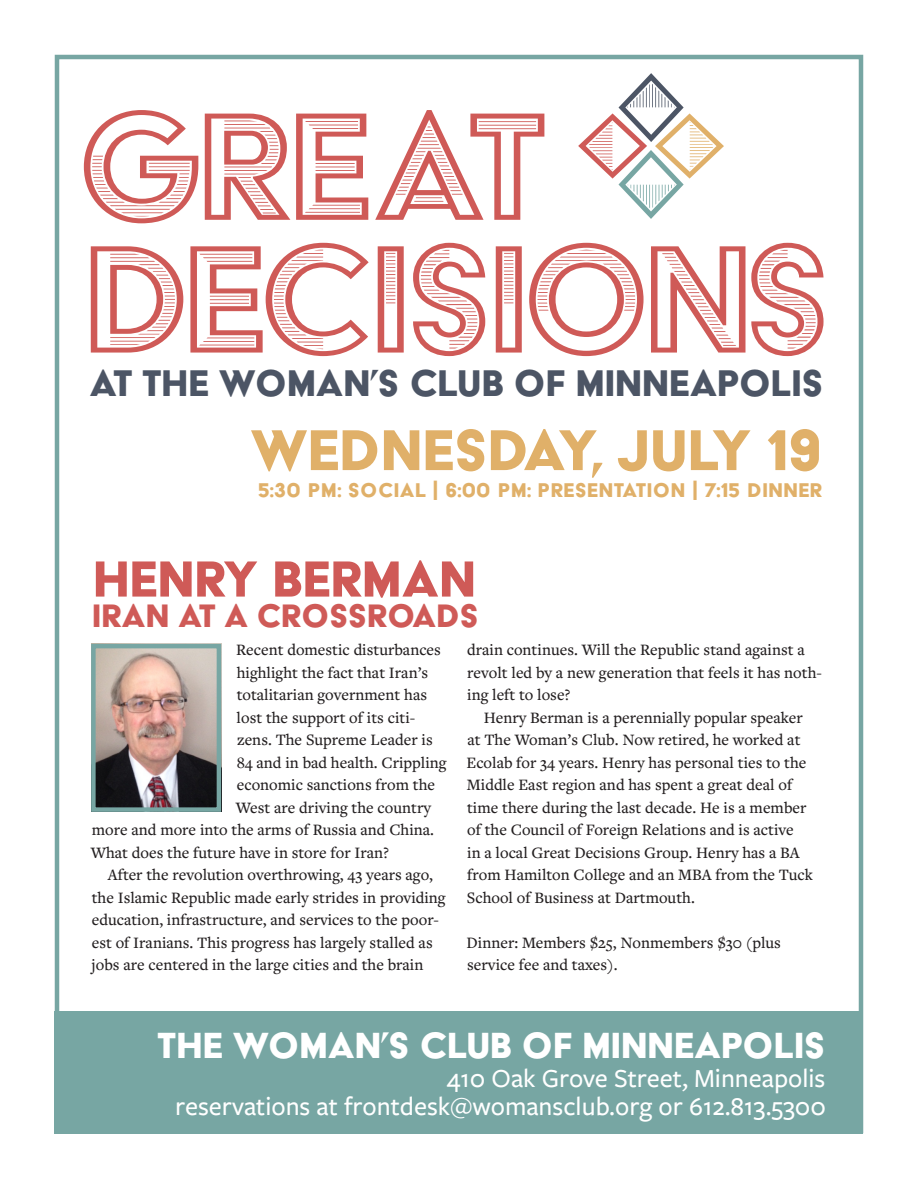
<style>
.page{position:relative;width:918px;height:1188px;background:#fff}
.page>*{position:absolute;margin:0;border:0;box-sizing:border-box;transform-origin:0 0}
.t1{font:177px/132.8px "Acier BAT Text Gris";letter-spacing:-.06em;color:#cf5a57}
.t2{font:66.3px "Acier BAT Text Solid";color:#e0b069}
.t3{font:58.5px "Acier BAT Text Solid";color:#cf5a57}
.t4{font:42.9px "Acier BAT Text Solid";color:#4c5565}
.t5{font:42px "Acier BAT Text Solid";color:#fff}
.t6{font:37.5px "Acier BAT Text Solid";color:#cf5a57}
.t7{font:500 27px/28.5px "Freight Sans Pro";color:#fff;text-align:right}
.t8{font:22.95px "Acier BAT Text Solid";letter-spacing:.02em;color:#e0b069}
.t9{font:500 16.5px/22.5px "Freight Text Pro";color:#231f20}
</style>
<div class="page">
<img style="left:96px;top:649px;width:120px;height:158px">
<div style="left:91px;top:644px;width:130px;height:168px;border:4px solid #77a6a3"></div>
<div style="left:55px;top:1011px;width:808px;height:122px;background:#77a6a3"></div>
<svg style="left:578px;top:73px;width:146px;height:146px"></svg>
<div style="left:55px;top:55px;width:808px;height:1078px;border:4px solid #77a6a3"></div>
<h1 class="t1" style="left:76px;top:99px;width:758px">GREAT<br>DECISIONS</h1>
<h3 class="t4" style="left:89px;top:361px;width:736px">AT THE WOMAN’S CLUB OF MINNEAPOLIS</h3>
<h2 class="t2" style="left:250px;top:415px;width:573px">WEDNESDAY, JULY 19</h2>
<h3 class="t8" style="left:258px;top:478px;width:566px">5:30 PM: SOCIAL | 6:00 PM: PRESENTATION | 7:15 DINNER</h3>
<h3 class="t3" style="left:93px;top:548px;width:384px">HENRY BERMAN</h3>
<h3 class="t6" style="left:92px;top:595px;width:388px">IRAN AT A CROSSROADS</h3>
<p class="t9" style="left:236px;top:638px;width:206px">Recent domestic disturbances</p>
<p class="t9" style="left:237px;top:660px;width:193px">highlight the fact that Iran’s</p>
<p class="t9" style="left:237px;top:683px;width:192px">totalitarian government has</p>
<p class="t9" style="left:237px;top:705px;width:180px">lost the support of its citi-</p>
<p class="t9" style="left:237px;top:728px;width:197px">zens. The Supreme Leader is</p>
<p class="t9" style="left:237px;top:750px;width:211px">84 and in bad health. Crippling</p>
<p class="t9" style="left:237px;top:773px;width:200px">economic sanctions from the</p>
<p class="t9" style="left:236px;top:795px;width:197px">West are driving the country</p>
<p class="t9" style="left:92px;top:818px;width:344px">more and more into the arms of Russia and China.</p>
<p class="t9" style="left:91px;top:840px;width:300px">What does the future have in store for Iran?</p>
<p class="t9" style="left:108px;top:863px;width:327px">After the revolution overthrowing, 43 years ago,</p>
<p class="t9" style="left:92px;top:886px;width:356px">the Islamic Republic made early strides in providing</p>
<p class="t9" style="left:92px;top:908px;width:349px">education, infrastructure, and services to the poor-</p>
<p class="t9" style="left:92px;top:931px;width:342px">est of Iranians. This progress has largely stalled as</p>
<p class="t9" style="left:92px;top:953px;width:333px">jobs are centered in the large cities and the brain</p>
<p class="t9" style="left:467px;top:638px;width:356px">drain continues. Will the Republic stand against a revolt led by a new generation that feels it has noth&shy;ing left to lose?</p>
<p class="t9" style="left:467px;top:706px;width:348px;text-indent:17px">Henry Berman is a perennially popular speaker at The Woman’s Club. Now retired, he worked at Ecolab for 34 years. Henry has personal ties to the Middle East region and has spent a great deal of time there during the last decade. He is a member of the Council of Foreign Relations and is active<br>in a local Great Decisions Group. Henry has a BA from Hamilton College and an MBA from the Tuck School of Business at Dartmouth.</p>
<p class="t9" style="left:467px;top:931px;width:316px">Dinner: Members $25, Nonmembers $30 (plus service fee and taxes).</p>
<h3 class="t5" style="left:157px;top:1023px;width:670px">THE WOMAN’S CLUB OF MINNEAPOLIS</h3>
<h3 class="t7" style="left:175px;top:1063px;width:653px">410 Oak Grove Street, Minneapolis<br>reservations at frontdesk@womansclub.org or 612.813.5300</h3>
</div>
